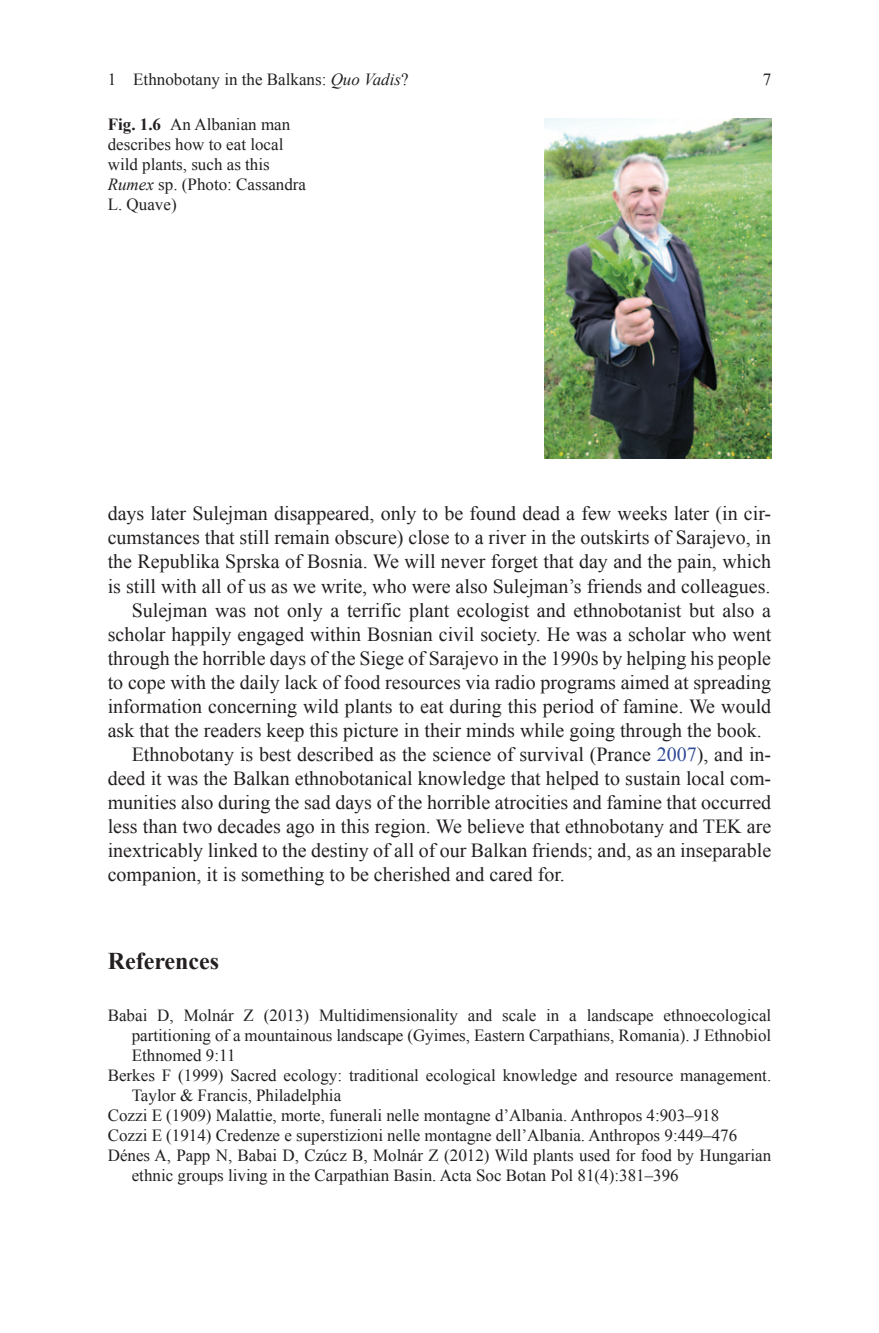
<style>
.page{position:relative;width:879px;height:1333px;background:#fff}
.page>*{position:absolute;margin:0;border:0;box-sizing:border-box;transform-origin:0 0}
.t1{font:700 24px "Times New Roman";color:#231f20}
.t2{font:20px "Times New Roman";color:#231f20}
.t3{font:17px/20px "Times New Roman";color:#231f20}
.s1{font-style:italic}
.s2{font-weight:700}
.s3{color:#324a97}
</style>
<div class="page">
<img style="left:544px;top:118px;width:227px;height:340px">
<p class="t3" style="left:108px;top:69px;width:302px">1 Ethnobotany in the Balkans: <span class="s1">Quo Vadis</span>?</p>
<p class="t3" style="left:763px;top:69px;width:10px">7</p>
<p class="t3" style="left:108px;top:114px;width:200px"><span class="s2">Fig. 1.6</span> An Albanian man describes how to eat local wild plants, such as this<br><span class="s1">Rumex</span> sp. (Photo: Cassandra<br>L. Quave)</p>
<p class="t2" style="left:108px;top:500px;width:665px">days later Sulejman disappeared, only to be found dead a few weeks later (in cir-</p>
<p class="t2" style="left:108px;top:524px;width:665px">cumstances that still remain obscure) close to a river in the outskirts of Sarajevo, in</p>
<p class="t2" style="left:108px;top:548px;width:665px">the Republika Sprska of Bosnia. We will never forget that day and the pain, which</p>
<p class="t2" style="left:108px;top:572px;width:664px">is still with all of us as we write, who were also Sulejman’s friends and colleagues.</p>
<p class="t2" style="left:132px;top:596px;width:641px">Sulejman was not only a terrific plant ecologist and ethnobotanist but also a</p>
<p class="t2" style="left:108px;top:620px;width:665px">scholar happily engaged within Bosnian civil society. He was a scholar who went</p>
<p class="t2" style="left:108px;top:644px;width:665px">through the horrible days of the Siege of Sarajevo in the 1990s by helping his people</p>
<p class="t2" style="left:108px;top:668px;width:665px">to cope with the daily lack of food resources via radio programs aimed at spreading</p>
<p class="t2" style="left:108px;top:692px;width:665px">information concerning wild plants to eat during this period of famine. We would</p>
<p class="t2" style="left:108px;top:716px;width:655px">ask that the readers keep this picture in their minds while going through the book.</p>
<p class="t2" style="left:132px;top:740px;width:641px">Ethnobotany is best described as the science of survival (Prance <span class="s3">2007</span>), and in-</p>
<p class="t2" style="left:108px;top:764px;width:665px">deed it was the Balkan ethnobotanical knowledge that helped to sustain local com-</p>
<p class="t2" style="left:108px;top:788px;width:665px">munities also during the sad days of the horrible atrocities and famine that occurred</p>
<p class="t2" style="left:108px;top:812px;width:665px">less than two decades ago in this region. We believe that ethnobotany and TEK are</p>
<p class="t2" style="left:108px;top:836px;width:665px">inextricably linked to the destiny of all of our Balkan friends; and, as an inseparable</p>
<p class="t2" style="left:108px;top:860px;width:459px">companion, it is something to be cherished and cared for.</p>
<p class="t1" style="left:108px;top:944px;width:113px">References</p>
<p class="t3" style="left:108px;top:1004px;width:665px">Babai D, Molnár Z (2013) Multidimensionality and scale in a landscape ethnoecological</p>
<p class="t3" style="left:132px;top:1024px;width:641px">partitioning of a mountainous landscape (Gyimes, Eastern Carpathians, Romania). J Ethnobiol</p>
<p class="t3" style="left:132px;top:1044px;width:105px">Ethnomed 9:11</p>
<p class="t3" style="left:108px;top:1064px;width:665px">Berkes F (1999) Sacred ecology: traditional ecological knowledge and resource management.</p>
<p class="t3" style="left:132px;top:1084px;width:211px">Taylor &amp; Francis, Philadelphia</p>
<p class="t3" style="left:108px;top:1104px;width:613px">Cozzi E (1909) Malattie, morte, funerali nelle montagne d’Albania. Anthropos 4:903–918</p>
<p class="t3" style="left:108px;top:1124px;width:631px">Cozzi E (1914) Credenze e superstizioni nelle montagne dell’Albania. Anthropos 9:449–476</p>
<p class="t3" style="left:108px;top:1144px;width:665px">Dénes A, Papp N, Babai D, Czúcz B, Molnár Z (2012) Wild plants used for food by Hungarian</p>
<p class="t3" style="left:132px;top:1164px;width:548px">ethnic groups living in the Carpathian Basin. Acta Soc Botan Pol 81(4):381–396</p>
</div>
